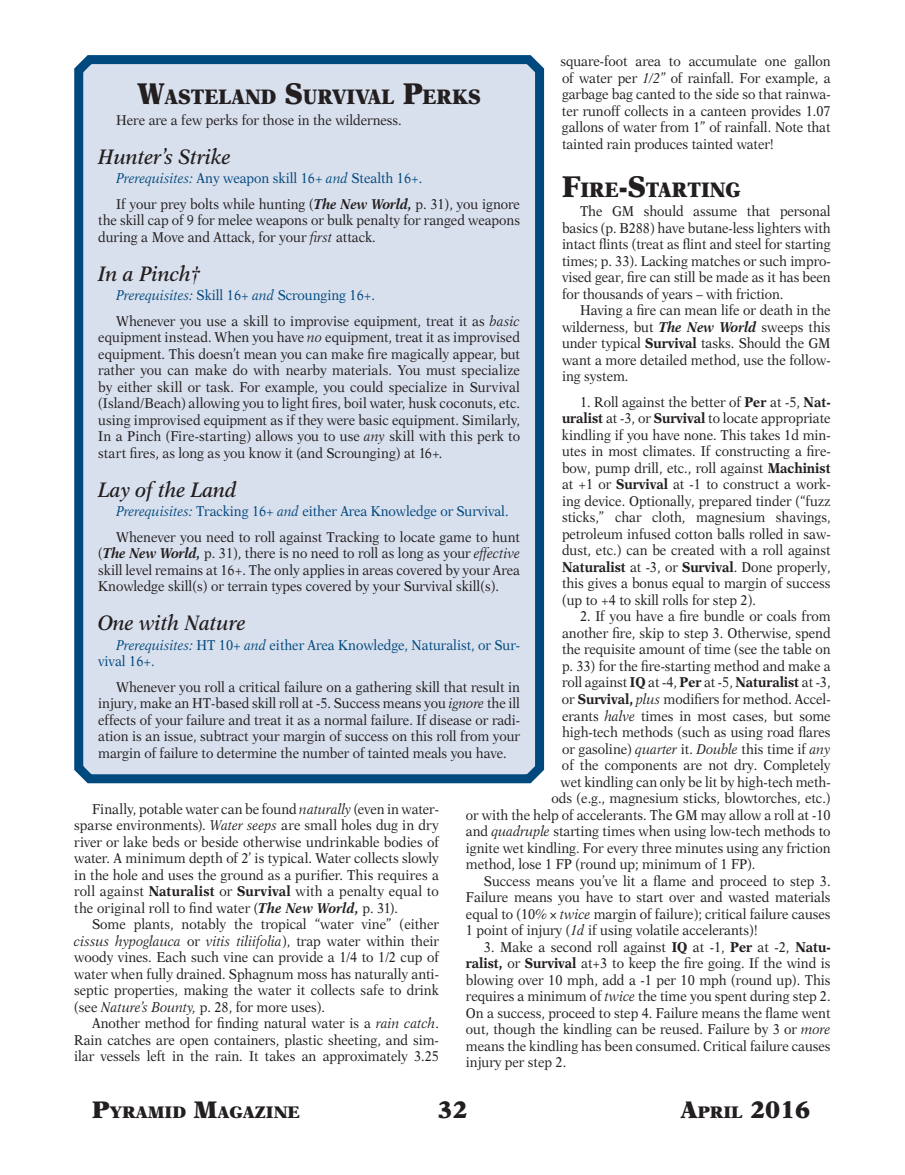
<style>
.page{position:relative;width:905px;height:1175px;background:#fff}
.page>*{position:absolute;margin:0;border:0;box-sizing:border-box;transform-origin:0 0}
.t1{font:900 24px "New Aster";letter-spacing:-.005em;color:#231f20}
.t2{font:italic 600 21px "New Aster";color:#231f20;scale:.9 1}
.t3{font:900 21px "New Aster";color:#231f20;scale:.9 1}
.t4{font:900 16.8px "New Aster";letter-spacing:-.005em;color:#231f20}
.t5{font:14.25px/16.5px "New Aster";color:#231f20;text-align:justify;scale:.9 1}
.t6{font:14.25px/16.5px "New Aster";color:#00497f;scale:.9 1}
.s1{font-style:italic}
.s2{font-size:30px}
.s3{font-weight:700;font-style:italic}
.s4{font-weight:700}
.s5{font-style:italic;color:#00497f}
.s6{color:#00497f}
.s7{font-size:24px}
.s8{font-size:16.8px}
</style>
<div class="page">
<div style="left:74px;top:55px;width:471px;height:729px;background:#d9e0ed"></div>
<p class="t5" style="left:560px;top:53px;width:302px">square-foot area to accumulate one gallon of water per <span class="s1">1/2”</span> of rainfall. For example, a garbage bag canted to the side so that rainwa&shy;ter runoff collects in a canteen provides 1.07 gallons of water from 1” of rainfall. Note that tainted rain produces tainted water!</p>
<h2 class="t3" style="left:562px;top:177px;width:200px"><span class="s2">F</span>IRE<span class="s2">-S</span>TARTING</h2>
<p class="t5" style="left:562px;top:203px;width:300px;text-indent:18px">The GM should assume that personal basics (p. B288) have butane-less lighters with intact flints (treat as flint and steel for starting times; p. 33). Lacking matches or such impro&shy;vised gear, fire can still be made as it has been for thousands of years – with friction.</p>
<p class="t5" style="left:562px;top:302px;width:300px;text-indent:18px">Having a fire can mean life or death in the wilderness, but <span class="s3">The New World</span> sweeps this under typical <span class="s4">Survival</span> tasks. Should the GM want a more detailed method, use the follow&shy;ing system.</p>
<p class="t5" style="left:562px;top:393px;width:300px;text-indent:18px">1. Roll against the better of <span class="s4">Per</span> at -5, <span class="s4">Nat&shy;uralist</span> at -3, or <span class="s4">Survival</span> to locate appropriate kindling if you have none. This takes 1d min&shy;utes in most climates. If constructing a fire&shy;bow, pump drill, etc., roll against <span class="s4">Machinist </span>at +1 or <span class="s4">Survival</span> at -1 to construct a work&shy;ing device. Optionally, prepared tinder (“fuzz sticks,” char cloth, magnesium shavings, petroleum infused cotton balls rolled in saw&shy;dust, etc.) can be created with a roll against <span class="s4">Naturalist</span> at -3, or <span class="s4">Survival</span>. Done properly, this gives a bonus equal to margin of success (up to +4 to skill rolls for step 2).</p>
<p class="t5" style="left:580px;top:608px;width:280px">2. If you have a fire bundle or coals from</p>
<p class="t5" style="left:562px;top:624px;width:300px">another fire, skip to step 3. Otherwise, spend</p>
<p class="t5" style="left:562px;top:641px;width:300px">the requisite amount of time (see the table on</p>
<p class="t5" style="left:562px;top:657px;width:300px">p. 33) for the fire-starting method and make a</p>
<p class="t5" style="left:562px;top:674px;width:300px">roll against <span class="s4">IQ</span> at -4, <span class="s4">Per</span> at -5, <span class="s4">Naturalist</span> at -3,</p>
<p class="t5" style="left:562px;top:690px;width:300px">or <span class="s4">Survival,</span> <span class="s1">plus</span> modifiers for method. Accel-</p>
<p class="t5" style="left:562px;top:707px;width:300px">erants <span class="s1">halve</span> times in most cases, but some</p>
<p class="t5" style="left:562px;top:723px;width:300px">high-tech methods (such as using road flares</p>
<p class="t5" style="left:562px;top:740px;width:300px">or gasoline) <span class="s1">quarter</span> it. <span class="s1">Double</span> this time if <span class="s1">any</span></p>
<p class="t5" style="left:562px;top:756px;width:300px">of the components are not dry. Completely</p>
<p class="t5" style="left:560px;top:773px;width:302px">wet kindling can only be lit by high-tech meth-</p>
<p class="t5" style="left:551px;top:789px;width:312px">ods (e.g., magnesium sticks, blowtorches, etc.)</p>
<p class="t5" style="left:466px;top:806px;width:406px">or with the help of accelerants. The GM may allow a roll at -10</p>
<p class="t5" style="left:466px;top:822px;width:407px">and <span class="s1">quadruple</span> starting times when using low-tech methods to</p>
<p class="t5" style="left:466px;top:839px;width:407px">ignite wet kindling. For every three minutes using any friction</p>
<p class="t5" style="left:466px;top:855px;width:323px">method, lose 1 FP (round up; minimum of 1 FP).</p>
<p class="t5" style="left:484px;top:872px;width:387px">Success means you’ve lit a flame and proceed to step 3.</p>
<p class="t5" style="left:466px;top:888px;width:407px">Failure means you have to start over and wasted materials</p>
<p class="t5" style="left:466px;top:905px;width:407px">equal to (10% ¥ <span class="s1">twice</span> margin of failure); critical failure causes</p>
<p class="t5" style="left:466px;top:921px;width:326px">1 point of injury (<span class="s1">1d</span> if using volatile accelerants)!</p>
<p class="t5" style="left:466px;top:938px;width:407px;text-indent:18px">3. Make a second roll against <span class="s4">IQ</span> at -1, <span class="s4">Per</span> at -2, <span class="s4">Natu&shy;ralist,</span> or <span class="s4">Survival</span> at+3 to keep the fire going. If the wind is blowing over 10 mph, add a -1 per 10 mph (round up). This requires a minimum of <span class="s1">twice</span> the time you spent during step 2.<br>On a success, proceed to step 4. Failure means the flame went out, though the kindling can be reused. Failure by 3 or <span class="s1">more </span>means the kindling has been consumed. Critical failure causes injury per step 2.</p>
<h2 class="t3" style="left:138px;top:84px;width:383px"><span class="s2">W</span>ASTELAND <span class="s2">S</span>URVIVAL <span class="s2">P</span>ERKS</h2>
<p class="t5" style="left:116px;top:111px;width:319px">Here are a few perks for those in the wilderness.</p>
<h2 class="t2" style="left:98px;top:144px;width:149px">Hunter’s Strike</h2>
<p class="t5" style="left:116px;top:165px;width:450px;line-height:25.5px"><span class="s5">Prerequisites:</span> <span class="s6">Any weapon skill 16+</span> <span class="s5">and</span> <span class="s6">Stealth 16+.<br></span>If your prey bolts while hunting (<span class="s3">The New World,</span> p. 31), you ignore</p>
<p class="t5" style="left:98px;top:212px;width:470px">the skill cap of 9 for melee weapons or bulk penalty for ranged weapons during a Move and Attack, for your <span class="s1">first</span> attack.</p>
<h2 class="t2" style="left:98px;top:261px;width:115px">In a Pinch†</h2>
<p class="t5" style="left:116px;top:282px;width:450px;line-height:25.5px"><span class="s5">Prerequisites:</span> <span class="s6">Skill 16+</span> <span class="s5">and</span> <span class="s6">Scrounging 16+.<br></span>Whenever you use a skill to improvise equipment, treat it as <span class="s1">basic</span></p>
<p class="t5" style="left:98px;top:329px;width:470px">equipment instead. When you have <span class="s1">no</span> equipment, treat it as improvised equipment. This doesn’t mean you can make fire magically appear, but rather you can make do with nearby materials. You must specialize by either skill or task. For example, you could specialize in Survival (Island/Beach) allowing you to light fires, boil water, husk coconuts, etc. using improvised equipment as if they were basic equipment. Similarly, In a Pinch (Fire-starting) allows you to use <span class="s1">any</span> skill with this perk to start fires, as long as you know it (and Scrounging) at 16+.</p>
<h2 class="t2" style="left:98px;top:477px;width:155px">Lay of the Land</h2>
<p class="t5" style="left:116px;top:498px;width:450px;line-height:25.5px"><span class="s5">Prerequisites:</span> <span class="s6">Tracking 16+</span> <span class="s5">and</span> <span class="s6">either Area Knowledge or Survival.<br></span>Whenever you need to roll against Tracking to locate game to hunt</p>
<p class="t5" style="left:98px;top:545px;width:470px">(<span class="s3">The New World,</span> p. 31), there is no need to roll as long as your <span class="s1">effective </span>skill level remains at 16+. The only applies in areas covered by your Area Knowledge skill(s) or terrain types covered by your Survival skill(s).</p>
<h2 class="t2" style="left:98px;top:610px;width:166px">One with Nature</h2>
<p class="t6" style="left:98px;top:636px;width:470px;text-indent:18px"><span class="s1">Prerequisites:</span> HT 10+ <span class="s1">and</span> either Area Knowledge, Naturalist, or Sur&shy;vival 16+.</p>
<p class="t5" style="left:98px;top:678px;width:470px;text-indent:18px">Whenever you roll a critical failure on a gathering skill that result in injury, make an HT-based skill roll at -5. Success means you <span class="s1">ignore</span> the ill effects of your failure and treat it as a normal failure. If disease or radi&shy;ation is an issue, subtract your margin of success on this roll from your margin of failure to determine the number of tainted meals you have.</p>
<p class="t5" style="left:74px;top:800px;width:407px;text-indent:18px">Finally, potable water can be found <span class="s1">naturally</span> (even in water&shy;sparse environments). <span class="s1">Water seeps</span> are small holes dug in dry river or lake beds or beside otherwise undrinkable bodies of water. A minimum depth of 2’ is typical. Water collects slowly in the hole and uses the ground as a purifier. This requires a roll against <span class="s4">Naturalist</span> or <span class="s4">Survival</span> with a penalty equal to the original roll to find water (<span class="s3">The New World,</span> p. 31).</p>
<p class="t5" style="left:74px;top:915px;width:407px;text-indent:18px">Some plants, notably the tropical “water vine” (either <span class="s1">cissus hypoglauca</span> or <span class="s1">vitis tiliifolia</span>), trap water within their woody vines. Each such vine can provide a 1/4 to 1/2 cup of water when fully drained. Sphagnum moss has naturally anti&shy;septic properties, making the water it collects safe to drink (see <span class="s1">Nature’s Bounty,</span> p. 28, for more uses).</p>
<p class="t5" style="left:74px;top:1014px;width:407px;text-indent:18px">Another method for finding natural water is a <span class="s1">rain catch</span>.<br>Rain catches are open containers, plastic sheeting, and sim&shy;ilar vessels left in the rain. It takes an approximately 3.25</p>
<p class="t4" style="left:92px;top:1102px;width:209px"><span class="s7">P</span>YRAMID <span class="s7">M</span>AGAZINE</p>
<h1 class="t1" style="left:437px;top:1095px;width:32px">32</h1>
<h1 class="t1" style="left:680px;top:1095px;width:131px">A<span class="s8">PRIL</span> 2016</h1>
</div>
